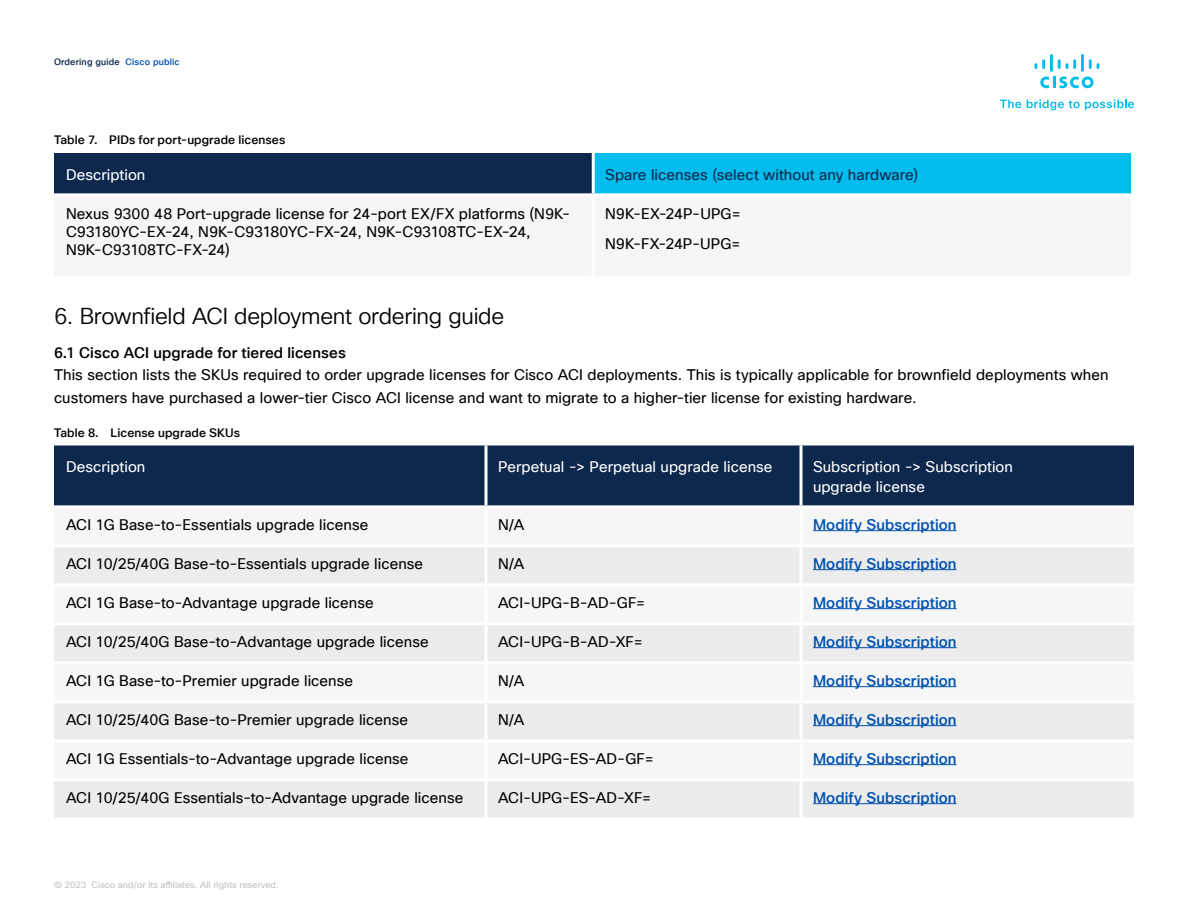
<style>
.page{position:relative;width:1188px;height:918px;background:#fff}
.page>*{position:absolute;margin:0;border:0;box-sizing:border-box;transform-origin:0 0}
.Body_Title_Black{font:22.5px "Cisco Sans TT Light";letter-spacing:-.015em;color:#000}
.Table_Body{font:15px/18px "Cisco Sans TT";letter-spacing:.005em;color:#000}
.Body{font:15px/22.5px "Cisco Sans TT";letter-spacing:.005em;color:#000}
.Table_Body-2{font:500 15px "Cisco Sans TT";letter-spacing:.005em;color:#0051af}
.Table_Title{font:15px/19.5px "Cisco Sans TT";letter-spacing:.005em;color:#fff}
.Table_Title-2{font:15px "Cisco Sans TT";letter-spacing:.005em;color:#0d274d}
.Caption_Title{font:500 15px "Cisco Sans TT";letter-spacing:.005em;color:#000}
.Figure_caption{font:500 12px "Cisco Sans TT";letter-spacing:.005em;color:#040503}
.t1{font:9px "Cisco Sans TT";color:#c1c1c1}
.t2{font:500 9px "Cisco Sans TT";letter-spacing:.02em;color:#0d274d}
.s1{color:#0051af}
</style>
<div class="page">
<svg style="left:1000px;top:100px;width:21px;height:8px"></svg>
<svg style="left:1027px;top:100px;width:107px;height:10px"></svg>
<svg style="left:1040px;top:77px;width:54px;height:11px"></svg>
<svg style="left:1089px;top:59px;width:10px;height:10px"></svg>
<hr style="left:1081px;top:54px;width:3px;height:18px;background:#01bcec">
<svg style="left:1058px;top:59px;width:18px;height:10px"></svg>
<hr style="left:1050px;top:54px;width:3px;height:18px;background:#01bcec">
<svg style="left:1034px;top:59px;width:11px;height:10px"></svg>
<div style="left:54px;top:153px;width:539px;height:42px;background:#0d274d"></div>
<div style="left:593px;top:153px;width:539px;height:42px;background:#01bcec"></div>
<hr style="left:54px;top:193px;width:539px;height:3px;background:#fff">
<hr style="left:593px;top:193px;width:541px;height:3px;background:#fff">
<hr style="left:592px;top:153px;width:3px;height:40px;background:#fff">
<hr style="left:1131px;top:153px;width:3px;height:40px;background:#fff">
<div style="left:54px;top:446px;width:1080px;height:59px;background:#0d274d"></div>
<svg style="left:54px;top:547px;width:1080px;height:270px;fill:#ececec"></svg>
<hr style="left:54px;top:583px;width:432px;height:3px;background:#fff">
<hr style="left:486px;top:583px;width:315px;height:3px;background:#fff">
<hr style="left:801px;top:583px;width:333px;height:3px;background:#fff">
<hr style="left:54px;top:622px;width:432px;height:3px;background:#fff">
<hr style="left:486px;top:622px;width:315px;height:3px;background:#fff">
<hr style="left:801px;top:622px;width:333px;height:3px;background:#fff">
<hr style="left:54px;top:661px;width:432px;height:3px;background:#fff">
<hr style="left:486px;top:661px;width:315px;height:3px;background:#fff">
<hr style="left:801px;top:661px;width:333px;height:3px;background:#fff">
<hr style="left:54px;top:700px;width:432px;height:3px;background:#fff">
<hr style="left:486px;top:700px;width:315px;height:3px;background:#fff">
<hr style="left:801px;top:700px;width:333px;height:3px;background:#fff">
<hr style="left:54px;top:739px;width:432px;height:3px;background:#fff">
<hr style="left:486px;top:739px;width:315px;height:3px;background:#fff">
<hr style="left:801px;top:739px;width:333px;height:3px;background:#fff">
<hr style="left:54px;top:778px;width:432px;height:3px;background:#fff">
<hr style="left:486px;top:778px;width:315px;height:3px;background:#fff">
<hr style="left:801px;top:778px;width:333px;height:3px;background:#fff">
<svg style="left:484px;top:445px;width:4px;height:60px"></svg>
<hr style="left:800px;top:445px;width:2px;height:60px;background:#fff">
<hr style="left:484px;top:547px;width:4px;height:36px;background:#f8f8f8">
<hr style="left:800px;top:547px;width:2px;height:36px;background:#fff">
<hr style="left:484px;top:586px;width:4px;height:36px;background:#fff">
<hr style="left:800px;top:586px;width:2px;height:36px;background:#fff">
<hr style="left:484px;top:625px;width:4px;height:36px;background:#f8f8f8">
<hr style="left:800px;top:625px;width:2px;height:36px;background:#fff">
<hr style="left:484px;top:664px;width:4px;height:36px;background:#fff">
<hr style="left:800px;top:664px;width:2px;height:36px;background:#fff">
<hr style="left:484px;top:703px;width:4px;height:36px;background:#f8f8f8">
<hr style="left:800px;top:703px;width:2px;height:36px;background:#fff">
<hr style="left:484px;top:742px;width:4px;height:36px;background:#fff">
<hr style="left:800px;top:742px;width:2px;height:36px;background:#fff">
<hr style="left:484px;top:781px;width:4px;height:36px;background:#f8f8f8">
<hr style="left:800px;top:781px;width:2px;height:36px;background:#fff">
<hr style="left:813px;top:530px;width:144px;height:1px;background:#0051af">
<hr style="left:813px;top:569px;width:144px;height:1px;background:#0051af">
<hr style="left:813px;top:608px;width:144px;height:1px;background:#0051af">
<hr style="left:813px;top:647px;width:144px;height:1px;background:#0051af">
<hr style="left:813px;top:686px;width:144px;height:1px;background:#0051af">
<hr style="left:813px;top:725px;width:144px;height:1px;background:#0051af">
<hr style="left:813px;top:764px;width:144px;height:1px;background:#0051af">
<hr style="left:813px;top:803px;width:144px;height:1px;background:#0051af">
<p class="t2" style="left:54px;top:56px;width:127px">Ordering guide <span class="s1">Cisco public</span></p>
<p class="Figure_caption" style="left:54px;top:132px;width:233px">Table 7. PIDs for port-upgrade licenses</p>
<p class="Table_Title" style="left:66px;top:165px;width:81px">Description</p>
<p class="Table_Title-2" style="left:605px;top:165px;width:315px">Spare licenses (select without any hardware)</p>
<p class="Table_Body" style="left:66px;top:205px;width:506px">Nexus 9300 48 Port-upgrade license for 24-port EX/FX platforms (N9K-<br>C93180YC-EX-24, N9K-C93180YC-FX-24, N9K-C93108TC-EX-24,<br>N9K-C93108TC-FX-24)</p>
<p class="Table_Body" style="left:605px;top:205px;width:137px">N9K-EX-24P-UPG=</p>
<p class="Table_Body" style="left:605px;top:235px;width:137px">N9K-FX-24P-UPG=</p>
<p class="Body_Title_Black" style="left:54px;top:302px;width:452px">6. Brownfield ACI deployment ordering guide</p>
<p class="Caption_Title" style="left:54px;top:343px;width:293px">6.1 Cisco ACI upgrade for tiered licenses</p>
<p class="Body" style="left:54px;top:364px;width:1056px">This section lists the SKUs required to order upgrade licenses for Cisco ACI deployments. This is typically applicable for brownfield deployments when customers have purchased a lower-tier Cisco ACI license and want to migrate to a higher-tier license for existing hardware.</p>
<p class="Figure_caption" style="left:54px;top:424px;width:188px">Table 8. License upgrade SKUs</p>
<p class="Table_Title" style="left:66px;top:458px;width:81px">Description</p>
<p class="Table_Title" style="left:498px;top:458px;width:276px">Perpetual -&gt; Perpetual upgrade license</p>
<p class="Table_Title" style="left:813px;top:458px;width:202px">Subscription -&gt; Subscription upgrade license</p>
<p class="Table_Body" style="left:66px;top:516px;width:304px">ACI 1G Base-to-Essentials upgrade license</p>
<p class="Table_Body" style="left:498px;top:516px;width:28px">N/A</p>
<p class="Table_Body-2" style="left:813px;top:515px;width:145px">Modify Subscription</p>
<p class="Table_Body" style="left:66px;top:555px;width:359px">ACI 10/25/40G Base-to-Essentials upgrade license</p>
<p class="Table_Body" style="left:498px;top:555px;width:28px">N/A</p>
<p class="Table_Body-2" style="left:813px;top:554px;width:145px">Modify Subscription</p>
<p class="Table_Body" style="left:66px;top:594px;width:309px">ACI 1G Base-to-Advantage upgrade license</p>
<p class="Table_Body" style="left:498px;top:594px;width:149px">ACI-UPG-B-AD-GF=</p>
<p class="Table_Body-2" style="left:813px;top:593px;width:145px">Modify Subscription</p>
<p class="Table_Body" style="left:66px;top:633px;width:364px">ACI 10/25/40G Base-to-Advantage upgrade license</p>
<p class="Table_Body" style="left:498px;top:633px;width:146px">ACI-UPG-B-AD-XF=</p>
<p class="Table_Body-2" style="left:813px;top:632px;width:145px">Modify Subscription</p>
<p class="Table_Body" style="left:66px;top:672px;width:289px">ACI 1G Base-to-Premier upgrade license</p>
<p class="Table_Body" style="left:498px;top:672px;width:28px">N/A</p>
<p class="Table_Body-2" style="left:813px;top:671px;width:145px">Modify Subscription</p>
<p class="Table_Body" style="left:66px;top:711px;width:344px">ACI 10/25/40G Base-to-Premier upgrade license</p>
<p class="Table_Body" style="left:498px;top:711px;width:28px">N/A</p>
<p class="Table_Body-2" style="left:813px;top:710px;width:145px">Modify Subscription</p>
<p class="Table_Body" style="left:66px;top:750px;width:344px">ACI 1G Essentials-to-Advantage upgrade license</p>
<p class="Table_Body" style="left:498px;top:750px;width:157px">ACI-UPG-ES-AD-GF=</p>
<p class="Table_Body-2" style="left:813px;top:749px;width:145px">Modify Subscription</p>
<p class="Table_Body" style="left:66px;top:789px;width:399px">ACI 10/25/40G Essentials-to-Advantage upgrade license</p>
<p class="Table_Body" style="left:498px;top:789px;width:155px">ACI-UPG-ES-AD-XF=</p>
<p class="Table_Body-2" style="left:813px;top:788px;width:145px">Modify Subscription</p>
<p class="t1" style="left:54px;top:879px;width:226px">© 2023 Cisco and/or its affiliates. All rights reserved.</p>
</div>
